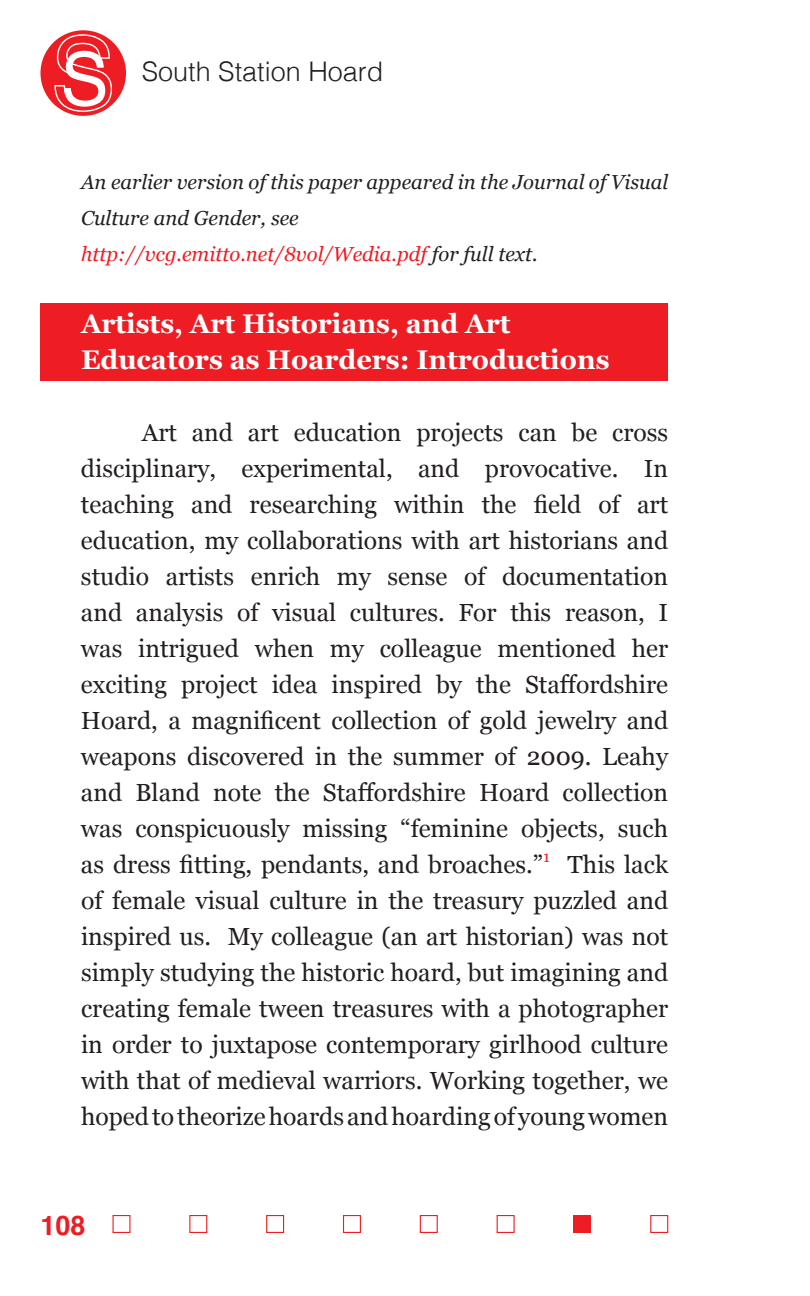
<style>
.page{position:relative;width:810px;height:1296px;background:#fff}
.page>*{position:absolute;margin:0;border:0;box-sizing:border-box;transform-origin:0 0}
.PARAGRAPH{font:700 27px "Georgia";color:#fff}
.t1{font:300 27px "Helvetica";color:#231f20}
.t2{font:700 27px "Helvetica";color:#ee1d23}
.PARAGRAPH-2{font:24.75px/36px "Georgia";color:#231f20;text-align:justify}
.PARAGRAPH-3{font:italic 20.25px/36px "Georgia";color:#231f20}
.PARAGRAPH-4{font:italic 20.25px "Georgia";color:#ee1d23}
.PARAGRAPH-5{font:15.75px "Georgia";color:#ee1d23}
.s1{color:#231f20}
</style>
<div class="page">
<div style="left:40px;top:30px;width:86px;height:86px;background:#ee1d23;border-radius:50%"></div>
<svg style="left:54px;top:34px;width:59px;height:79px"></svg>
<div style="left:112px;top:1215px;width:18px;height:18px;border:1px solid #ee1d23"></div>
<div style="left:189px;top:1215px;width:18px;height:18px;border:1px solid #ee1d23"></div>
<div style="left:266px;top:1215px;width:18px;height:18px;border:1px solid #ee1d23"></div>
<div style="left:343px;top:1215px;width:18px;height:18px;border:1px solid #ee1d23"></div>
<div style="left:420px;top:1215px;width:18px;height:18px;border:1px solid #ee1d23"></div>
<div style="left:497px;top:1215px;width:18px;height:18px;border:1px solid #ee1d23"></div>
<div style="left:650px;top:1215px;width:18px;height:18px;border:1px solid #ee1d23"></div>
<div style="left:573px;top:1215px;width:18px;height:18px;background:#ee1d23"></div>
<div style="left:40px;top:303px;width:628px;height:78px;background:#ee1d23"></div>
<p class="t1" style="left:142px;top:48px;width:243px">South Station Hoard</p>
<p class="PARAGRAPH-3" style="left:81px;top:163px;width:589px">An earlier version of this paper appeared in the Journal of Visual<br>Culture and Gender, see</p>
<p class="PARAGRAPH-4" style="left:81px;top:239px;width:458px">http://vcg.emitto.net/8vol/Wedia.pdf <span class="s1">for full text.</span></p>
<p class="PARAGRAPH" style="left:81px;top:303px;width:431px">Artists, Art Historians, and Art</p>
<p class="PARAGRAPH" style="left:81px;top:339px;width:530px">Educators as Hoarders: Introductions</p>
<p class="PARAGRAPH-2" style="left:81px;top:413px;width:589px;text-indent:61px">Art and art education projects can be cross disciplinary, experimental, and provocative. In teaching and researching within the field of art education, my collaborations with art historians and studio artists enrich my sense of documentation and analysis of visual cultures. For this reason, I was intrigued when my colleague mentioned her exciting project idea inspired by the Staffordshire Hoard, a magnificent collection of gold jewelry and weapons discovered in the summer of 2009. Leahy and Bland note the Staffordshire Hoard collection was conspicuously missing “feminine objects, such as dress fitting, pendants, and broaches.”</p>
<p class="PARAGRAPH-5" style="left:543px;top:845px;width:8px">1</p>
<p class="PARAGRAPH-2" style="left:81px;top:845px;width:589px;text-indent:487px">This lack of female visual culture in the treasury puzzled and inspired us. My colleague (an art historian) was not simply studying the historic hoard, but imagining and creating female tween treasures with a photographer in order to juxtapose contemporary girlhood culture with that of medieval warriors. Working together, we hoped to theorize hoards and hoarding of young women</p>
<p class="t2" style="left:40px;top:1204px;width:47px">108</p>
</div>
